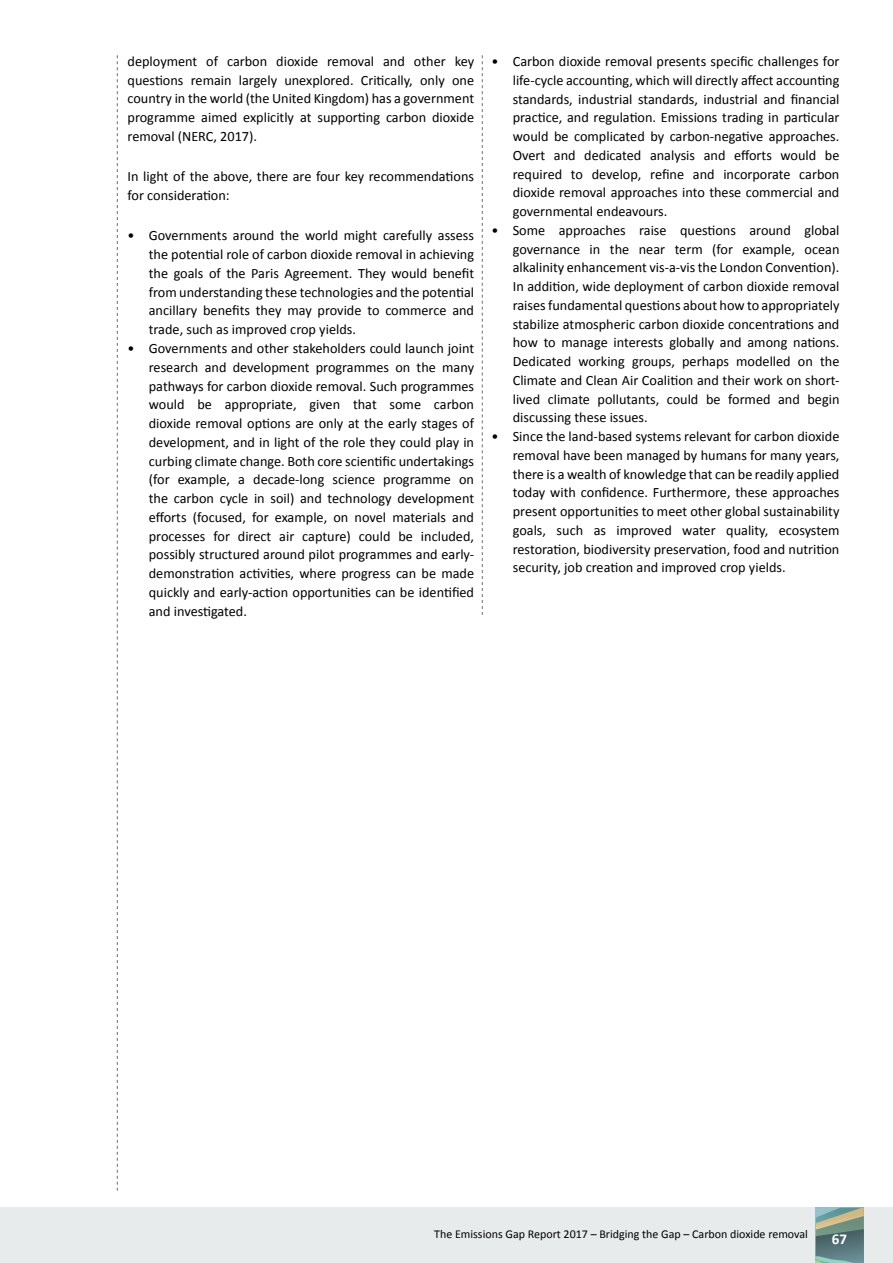
<style>
.page{position:relative;width:893px;height:1263px;background:#fff}
.page>*{position:absolute;margin:0;border:0;box-sizing:border-box;transform-origin:0 0}
.t1{font:700 15px "Calibri";color:#fff}
.t2{font:14.25px/18.8px "Calibri";color:#000;text-align:justify}
.t3{font:12px "Calibri";color:#000}
</style>
<div class="page">
<div style="left:0;top:1208px;width:893px;height:55px;background:#e7ebec"></div>
<svg style="left:816px;top:1208px;width:48px;height:55px;background:#728e86"></svg>
<svg style="left:117px;top:55px;width:1px;height:1136px"></svg>
<svg style="left:482px;top:55px;width:1px;height:560px"></svg>
<p class="t2" style="left:128px;top:52px;width:348px">deployment of carbon dioxide removal and other key questions remain largely unexplored. Critically, only one country in the world (the United Kingdom) has a government programme aimed explicitly at supporting carbon dioxide removal (NERC, 2017).</p>
<p class="t2" style="left:128px;top:167px;width:348px">In light of the above, there are four key recommendations for consideration:</p>
<p class="t2" style="left:149px;top:226px;width:327px;text-indent:-21px">• Governments around the world might carefully assess the potential role of carbon dioxide removal in achieving the goals of the Paris Agreement. They would benefit from understanding these technologies and the potential ancillary benefits they may provide to commerce and trade, such as improved crop yields.</p>
<p class="t2" style="left:149px;top:339px;width:327px;text-indent:-21px">• Governments and other stakeholders could launch joint research and development programmes on the many pathways for carbon dioxide removal. Such programmes would be appropriate, given that some carbon dioxide removal options are only at the early stages of development, and in light of the role they could play in curbing climate change. Both core scientific undertakings (for example, a decade-long science programme on the carbon cycle in soil) and technology development efforts (focused, for example, on novel materials and processes for direct air capture) could be included, possibly structured around pilot programmes and early&shy;demonstration activities, where progress can be made quickly and early-action opportunities can be identified and investigated.</p>
<p class="t2" style="left:513px;top:52px;width:328px;text-indent:-21px">• Carbon dioxide removal presents specific challenges for life-cycle accounting, which will directly affect accounting standards, industrial standards, industrial and financial practice, and regulation. Emissions trading in particular would be complicated by carbon-negative approaches.<br>Overt and dedicated analysis and efforts would be required to develop, refine and incorporate carbon dioxide removal approaches into these commercial and governmental endeavours.</p>
<p class="t2" style="left:513px;top:221px;width:328px;text-indent:-21px">• Some approaches raise questions around global governance in the near term (for example, ocean alkalinity enhancement vis-a-vis the London Convention).<br>In addition, wide deployment of carbon dioxide removal raises fundamental questions about how to appropriately stabilize atmospheric carbon dioxide concentrations and how to manage interests globally and among nations.<br>Dedicated working groups, perhaps modelled on the Climate and Clean Air Coalition and their work on short&shy;lived climate pollutants, could be formed and begin discussing these issues.</p>
<p class="t2" style="left:513px;top:427px;width:328px;text-indent:-21px">• Since the land-based systems relevant for carbon dioxide removal have been managed by humans for many years, there is a wealth of knowledge that can be readily applied today with confidence. Furthermore, these approaches present opportunities to meet other global sustainability goals, such as improved water quality, ecosystem restoration, biodiversity preservation, food and nutrition security, job creation and improved crop yields.</p>
<p class="t3" style="left:434px;top:1226px;width:375px">The Emissions Gap Report 2017 – Bridging the Gap – Carbon dioxide removal</p>
<p class="t1" style="left:832px;top:1229px;width:17px">67</p>
</div>
